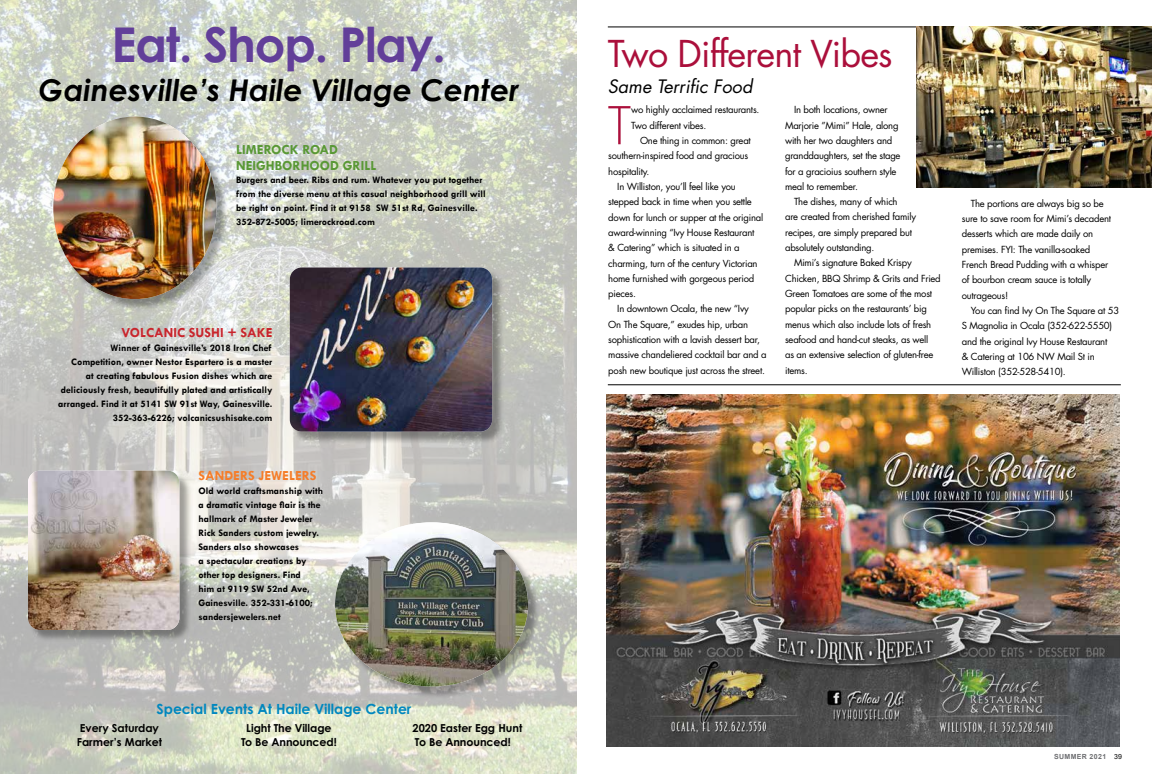
<style>
.page{position:relative;width:1152px;height:774px;background:#fff}
.page>*{position:absolute;margin:0;border:0;box-sizing:border-box;transform-origin:0 0}
.t1{font:300 50.6px "Futura Std";color:#ab0f3b}
.t2{font:700 48px "Century Gothic Std";letter-spacing:-.025em;color:#623f99}
.t3{font:36px "Futura Std";letter-spacing:-.025em;color:#ab0f3b}
.t4{font:italic 700 30px "Century Gothic Std";color:#000}
.t5{font:italic 18px "Futura Std";color:#000}
.t6{font:700 14px "Century Gothic Std";color:#0087bf}
.t7{font:700 14px/15.3px "Tw Cen";color:#599835}
.t8{font:700 14px "Tw Cen";color:#c9252c}
.t9{font:700 14px "Tw Cen";color:#f57d29}
.t10{font:700 11px/14px "Century Gothic Std";color:#000}
.t11{font:700 10px/14px "Tw Cen";color:#000}
.t12{font:9.5px/15.3px "Futura Std";letter-spacing:-.025em;color:#000}
.t13{font:700 7px "Arial";letter-spacing:.05em;color:#6d6e71}
.s1{font-weight:400;color:#000}
</style>
<div class="page">
<img style="left:0;top:0;width:576px;height:774px">
<div style="left:291px;top:269px;width:214px;height:175px;background:#000;opacity:.35"></div>
<img style="left:290px;top:267px;width:202px;height:165px">
<div style="left:55px;top:118px;width:174px;height:193px;background:#000;opacity:.35"></div>
<img style="left:53px;top:116px;width:163px;height:183px">
<div style="left:29px;top:472px;width:163px;height:170px;background:#000;opacity:.35"></div>
<img style="left:28px;top:471px;width:151px;height:159px">
<div style="left:337px;top:524px;width:203px;height:175px;background:#000;opacity:.35"></div>
<img style="left:335px;top:522px;width:193px;height:165px">
<hr style="left:608px;top:27px;width:512px;height:1px;background:#000">
<img style="left:916px;top:27px;width:236px;height:161px">
<hr style="left:608px;top:385px;width:513px;height:1px;background:#000">
<img style="left:607px;top:395px;width:513px;height:352px">
<h2 class="t2" style="left:112px;top:15px;width:336px">Eat. Shop. Play.</h2>
<h3 class="t4" style="left:39px;top:71px;width:482px">Gainesville’s Haile Village Center</h3>
<h3 class="t7" style="left:236px;top:142px;width:142px">LIMEROCK ROAD<br>NEIGHBORHOOD GRILL</h3>
<p class="t11" style="left:236px;top:173px;width:251px">Burgers and beer. Ribs and rum. Whatever you put together from the diverse menu at this casual neighborhood grill will be right on point. Find it at 9158 SW 51st Rd, Gainesville.<br>352-872-5005; limerockroad.com</p>
<h3 class="t8" style="left:121px;top:324px;width:152px">VOLCANIC SUSHI + SAKE</h3>
<p class="t11" style="left:58px;top:341px;width:216px;text-align:right">Winner of Gainesville’s 2018 Iron Chef Competition, owner Nestor Espartero is a master<br>at creating fabulous Fusion dishes which are deliciously fresh, beautifully plated and artistically arranged. Find it at 5141 SW 91st Way, Gainesville.<br>352-363-6226; volcanicsushisake.com</p>
<h3 class="t9" style="left:198px;top:467px;width:120px">SANDERS JEWELERS</h3>
<p class="t11" style="left:198px;top:484px;width:126px">Old world craftsmanship with a dramatic vintage flair is the hallmark of Master Jeweler<br>Rick Sanders custom jewelry.<br>Sanders also showcases<br>a spectacular creations by other top designers. Find<br>him at 9119 SW 52nd Ave,<br>Gainesville. 352-331-6100; sandersjewelers.net</p>
<h3 class="t6" style="left:157px;top:700px;width:256px">Special Events At Haile Village Center</h3>
<p class="t10" style="left:77px;top:721px;width:87px">Every Saturday<br>Farmer’s Market</p>
<p class="t10" style="left:241px;top:721px;width:97px;text-align:center">Light The Village<br>To Be Announced!</p>
<p class="t10" style="left:413px;top:721px;width:111px">2020 Easter Egg Hunt<br>To Be Announced!</p>
<h3 class="t3" style="left:608px;top:30px;width:286px">Two Different Vibes</h3>
<h3 class="t5" style="left:608px;top:74px;width:146px">Same Terrific Food</h3>
<h1 class="t1" style="left:608px;top:95px;width:24px">T</h1>
<p class="t12" style="left:631px;top:102px;width:130px">wo highly acclaimed restaurants.<br>Two different vibes.</p>
<p class="t12" style="left:785px;top:102px;width:117px;text-indent:9px">In both locations, owner<br>Marjorie ”Mimi” Hale, along with her two daughters and granddaughters, set the stage for a gracioius southern style meal to remember.</p>
<p class="t12" style="left:785px;top:194px;width:133px;text-indent:9px">The dishes, many of which<br>are created from cherished family recipes, are simply prepared but absolutely outstanding.</p>
<p class="t12" style="left:785px;top:255px;width:157px;text-indent:9px">Mimi’s signature Baked Krispy<br>Chicken, BBQ Shrimp &amp; Grits and Fried<br>Green Tomatoes are some of the most popular picks on the restaurants’ big menus which also include lots of fresh seafood and hand-cut steaks, as well<br>as an extensive selection of gluten-free items.</p>
<p class="t12" style="left:640px;top:133px;width:112px">One thing in common: great</p>
<p class="t12" style="left:608px;top:148px;width:141px">southern-inspired food and gracious</p>
<p class="t12" style="left:608px;top:164px;width:43px">hospitality.</p>
<p class="t12" style="left:617px;top:179px;width:120px">In Williston, you’ll feel like you</p>
<p class="t12" style="left:608px;top:194px;width:145px">stepped back in time when you settle</p>
<p class="t12" style="left:608px;top:210px;width:156px">down for lunch or supper at the original</p>
<p class="t12" style="left:608px;top:225px;width:148px">award-winning “Ivy House Restaurant</p>
<p class="t12" style="left:608px;top:240px;width:133px">&amp; Catering” which is situated in a</p>
<p class="t12" style="left:608px;top:255px;width:151px">charming, turn of the century Victorian</p>
<p class="t12" style="left:608px;top:271px;width:148px">home furnished with gorgeous period</p>
<p class="t12" style="left:608px;top:286px;width:29px">pieces.</p>
<p class="t12" style="left:617px;top:301px;width:133px">In downtown Ocala, the new “Ivy</p>
<p class="t12" style="left:608px;top:317px;width:141px">On The Square,” exudes hip, urban</p>
<p class="t12" style="left:608px;top:332px;width:153px">sophistication with a lavish dessert bar,</p>
<p class="t12" style="left:608px;top:347px;width:160px">massive chandeliered cocktail bar and a</p>
<p class="t12" style="left:608px;top:363px;width:158px">posh new boutique just across the street.</p>
<p class="t12" style="left:962px;top:196px;width:151px;text-indent:9px">The portions are always big so be sure to save room for Mimi’s decadent desserts which are made daily on premises. FYI: The vanilla-soaked<br>French Bread Pudding with a whisper of bourbon cream sauce is totally outrageous!</p>
<p class="t12" style="left:962px;top:303px;width:159px;text-indent:9px">You can find Ivy On The Square at 53<br>S Magnolia in Ocala (352-622-5550) and the original Ivy House Restaurant<br>&amp; Catering at 106 NW Mail St in<br>Williston (352-528-5410).</p>
<p class="t13" style="left:1054px;top:752px;width:69px">SUMMER 2021 <span class="s1">39</span></p>
</div>
